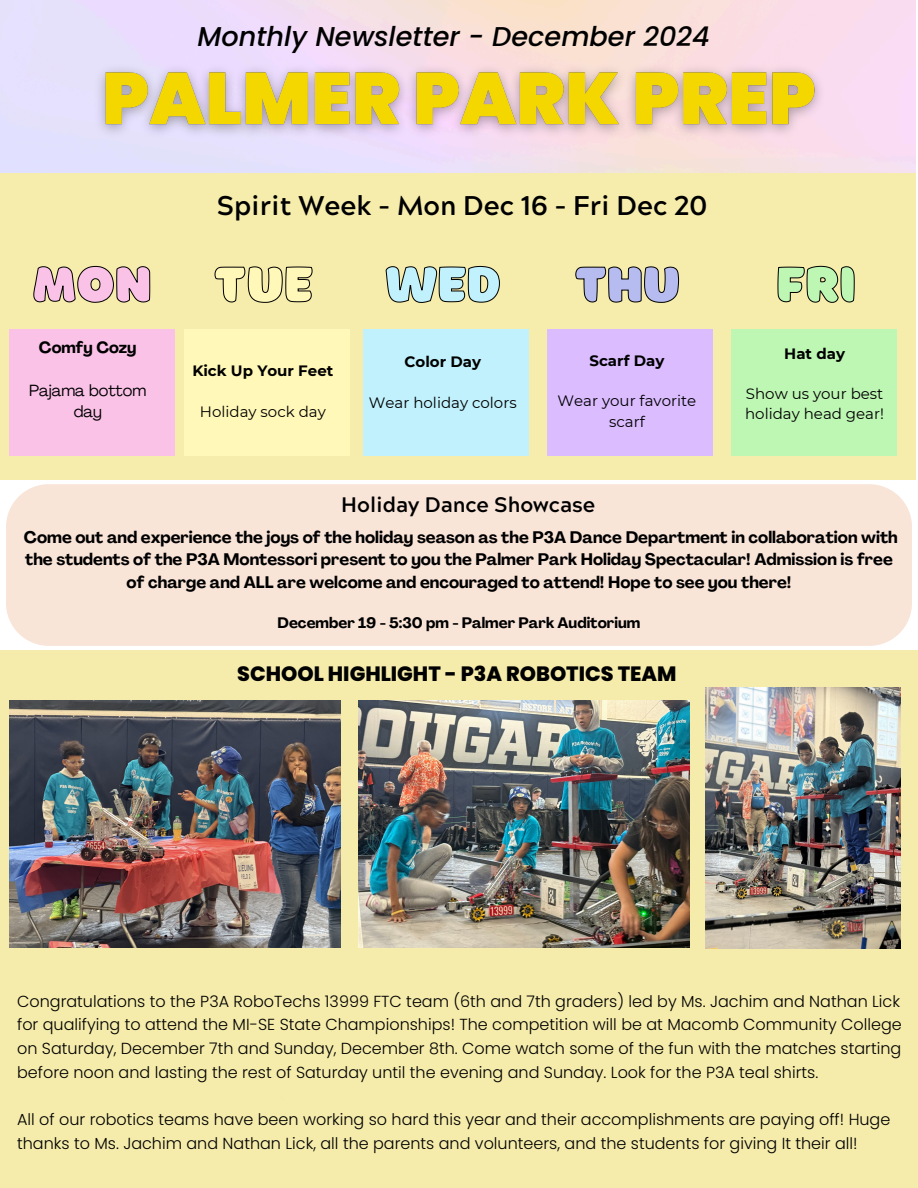
<style>
.page{position:relative;width:918px;height:1188px;background:#fff}
.page>*{position:absolute;margin:0;border:0;box-sizing:border-box;transform-origin:0 0}
.t1{font:51.45px "Borsok";color:#fbc2e8}
.t2{font:51.45px "Borsok";color:#c0f1fc}
.t3{font:51.45px "Borsok";color:#b6bcef}
.t4{font:51.45px "Borsok";color:#bef7b4}
.t5{font:italic 500 27.15px "Poppins";color:#000}
.t6{font:700 27px "Acherus Grotesque";color:#000}
.t7{font:700 21px "Acherus Grotesque";color:#000}
.t8{font:800 20.7px "Poppins";color:#000}
.t9{font:700 16.5px/22.5px "Agrandir";color:#000;text-align:center}
.t10{font:300 16.05px/23.7px "Poppins";color:#000;text-align:justify}
.t11{font:15.9px/21.3px "Agrandir";color:#000;text-align:center}
.t12{font:700 15.9px "Agrandir";color:#000}
.t13{font:15px/20.2px "Montserrat";color:#000;text-align:center}
.t14{font:700 15px "Agrandir";color:#000}
.t15{font:700 15px "Montserrat";color:#000}
</style>
<div class="page">
<div style="left:0;top:650px;width:918px;height:538px;background:#f5ebaa"></div>
<div style="left:278px;top:674px;width:640px;height:426px;background:#f5ebaa"></div>
<img style="left:83px;top:31px;width:752px;height:140px">
<div style="left:6px;top:484px;width:906px;height:162px;background:#f9e4d8"></div>
<div style="left:0;top:173px;width:916px;height:307px;background:#f6edac"></div>
<div style="left:10px;top:246px;width:165px;height:209px;background:#fbc2e8"></div>
<div style="left:0;top:240px;width:194px;height:89px;background:#f6edac"></div>
<svg style="left:33px;top:265px;width:118px;height:38px"></svg>
<div style="left:184px;top:246px;width:165px;height:209px;background:#fff8b8"></div>
<div style="left:363px;top:246px;width:166px;height:209px;background:#c0f1fc"></div>
<div style="left:548px;top:246px;width:165px;height:209px;background:#dabcff"></div>
<div style="left:732px;top:246px;width:165px;height:209px;background:#bef7b4"></div>
<div style="left:165px;top:240px;width:204px;height:89px;background:#f6edac"></div>
<div style="left:349px;top:240px;width:204px;height:89px;background:#f6edac"></div>
<div style="left:518px;top:240px;width:204px;height:89px;background:#f6edac"></div>
<div style="left:693px;top:240px;width:204px;height:89px;background:#f6edac"></div>
<img style="left:10px;top:700px;width:331px;height:248px">
<img style="left:359px;top:700px;width:330px;height:248px">
<img style="left:705px;top:688px;width:196px;height:261px">
<svg style="left:214px;top:266px;width:99px;height:37px"></svg>
<svg style="left:385px;top:265px;width:115px;height:38px"></svg>
<svg style="left:575px;top:266px;width:105px;height:37px"></svg>
<svg style="left:777px;top:265px;width:78px;height:38px"></svg>
<h5 class="t5" style="left:198px;top:17px;width:514px">Monthly Newsletter - December 2024</h5>
<h1 class="t1" style="left:33px;top:254px;width:121px">MON</h1>
<p class="t12" style="left:39px;top:341px;width:99px">Comfy Cozy</p>
<h5 class="t11" style="left:29px;top:381px;width:119px">Pajama bottom day</h5>
<p class="t6" style="left:217px;top:194px;width:492px">Spirit Week - Mon Dec 16 - Fri Dec 20</p>
<p class="t15" style="left:192px;top:362px;width:143px">Kick Up Your Feet</p>
<h2 class="t13" style="left:200px;top:401px;width:127px">Holiday sock day</h2>
<h1 class="t2" style="left:385px;top:254px;width:117px">WED</h1>
<h1 class="t3" style="left:574px;top:254px;width:108px">THU</h1>
<h1 class="t4" style="left:776px;top:254px;width:81px">FRI</h1>
<h4 class="t15" style="left:405px;top:353px;width:78px">Color Day</h4>
<h5 class="t13" style="left:369px;top:392px;width:149px">Wear holiday colors</h5>
<h5 class="t15" style="left:590px;top:351px;width:76px">Scarf Day</h5>
<p class="t13" style="left:558px;top:391px;width:140px">Wear your favorite scarf</p>
<h3 class="t15" style="left:784px;top:344px;width:62px">Hat day</h3>
<p class="t13" style="left:745px;top:384px;width:140px;text-align:left">Show us your best holiday head gear!</p>
<h5 class="t7" style="left:341px;top:497px;width:255px">Holiday Dance Showcase</h5>
<p class="t9" style="left:24px;top:527px;width:876px">Come out and experience the joys of the holiday season as the P3A Dance Department in collaboration with the students of the P3A Montessori present to you the Palmer Park Holiday Spectacular! Admission is free of charge and ALL are welcome and encouraged to attend! Hope to see you there!</p>
<h5 class="t14" style="left:278px;top:617px;width:364px">December 19 - 5:30 pm - Palmer Park Auditorium</h5>
<h1 class="t8" style="left:237px;top:659px;width:441px">SCHOOL HIGHLIGHT - P3A ROBOTICS TEAM</h1>
<p class="t10" style="left:17px;top:989px;width:886px">Congratulations to the P3A RoboTechs 13999 FTC team (6th and 7th graders) led by Ms. Jachim and Nathan Lick for qualifying to attend the MI-SE State Championships! The competition will be at Macomb Community College on Saturday, December 7th and Sunday, December 8th. Come watch some of the fun with the matches starting before noon and lasting the rest of Saturday until the evening and Sunday. Look for the P3A teal shirts.</p>
<h1 class="t10" style="left:17px;top:1107px;width:875px">All of our robotics teams have been working so hard this year and their accomplishments are paying off! Huge thanks to Ms. Jachim and Nathan Lick, all the parents and volunteers, and the students for giving It their all!</h1>
</div>
